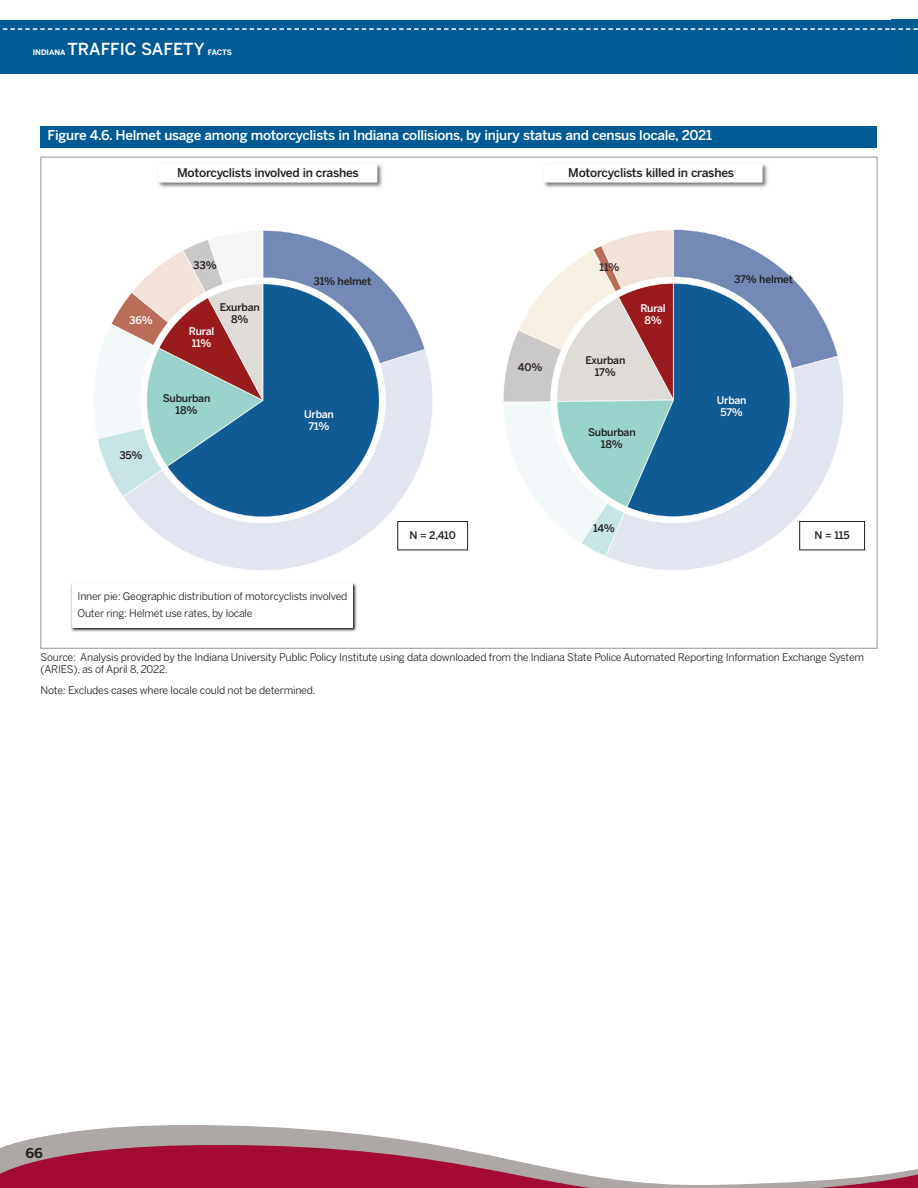
<style>
.page{position:relative;width:918px;height:1188px;background:#fff}
.page>*{position:absolute;margin:0;border:0;box-sizing:border-box;transform-origin:0 0}
.t1{font:500 16.5px "Benton Sans";color:#fff}
.t2{font:500 13.5px "Benton Sans";letter-spacing:-.02em;color:#fff}
.t3{font:700 13.5px "Benton Sans";color:#231f20}
.t4{font:500 12px "Benton Sans";letter-spacing:-.02em;color:#231f20}
.t5{font:10.5px/12px "Benton Sans";letter-spacing:-.02em;color:#231f20}
.t6{font:500 10.5px/12px "Benton Sans";letter-spacing:-.02em;color:#231f20;text-align:center}
.t7{font:500 10.5px/12px "Benton Sans";letter-spacing:-.02em;color:#fff;text-align:center}
.s1{font-weight:700;font-size:7.5px}
</style>
<div class="page">
<div style="left:0;top:20px;width:918px;height:54px;background:#005a93"></div>
<svg style="left:2px;top:28px;width:916px;height:2px"></svg>
<svg style="left:32px;top:1125px;width:365px;height:14px;fill:#ada7a5"></svg>
<svg style="left:0;top:1139px;width:918px;height:49px"></svg>
<div style="left:40px;top:126px;width:837px;height:22px;background:#005a93"></div>
<img style="left:94px;top:164px;width:772px;height:406px">
<div style="left:397px;top:521px;width:71px;height:29px;border:1px solid #231f20"></div>
<div style="left:799px;top:521px;width:66px;height:29px;border:1px solid #231f20"></div>
<img style="left:71px;top:583px;width:286px;height:49px">
<div style="left:72px;top:583px;width:281px;height:45px;background:#fff"></div>
<p class="t1" style="left:33px;top:39px;width:201px"><span class="s1">INDIANA</span> TRAFFIC SAFETY <span class="s1">FACTS</span></p>
<p class="t2" style="left:48px;top:128px;width:666px">Figure 4.6. Helmet usage among motorcyclists in Indiana collisions, by injury status and census locale, 2021</p>
<p class="t4" style="left:177px;top:165px;width:183px">Motorcyclists involved in crashes</p>
<p class="t4" style="left:568px;top:165px;width:167px">Motorcyclists killed in crashes</p>
<p class="t7" style="left:129px;top:314px;width:25px">36%</p>
<p class="t6" style="left:193px;top:260px;width:25px">33%</p>
<p class="t6" style="left:220px;top:301px;width:41px">Exurban<br>8%</p>
<p class="t7" style="left:189px;top:326px;width:27px;text-align:left">Rural<br>11%</p>
<p class="t6" style="left:119px;top:450px;width:25px">35%</p>
<p class="t6" style="left:163px;top:392px;width:49px">Suburban<br>18%</p>
<p class="t6" style="left:314px;top:275px;width:59px">31% helmet</p>
<p class="t7" style="left:304px;top:409px;width:31px">Urban<br>71%</p>
<p class="t5" style="left:78px;top:591px;width:271px">Inner pie: Geographic distribution of motorcyclists involved</p>
<p class="t5" style="left:78px;top:607px;width:177px">Outer ring: Helmet use rates, by locale</p>
<p class="t6" style="left:518px;top:362px;width:26px">40%</p>
<p class="t6" style="left:600px;top:262px;width:21px">11%</p>
<p class="t6" style="left:585px;top:354px;width:41px">Exurban<br>17%</p>
<p class="t7" style="left:640px;top:303px;width:27px">Rural<br>8%</p>
<p class="t6" style="left:588px;top:427px;width:49px">Suburban<br>18%</p>
<p class="t6" style="left:734px;top:274px;width:61px">37% helmet</p>
<p class="t7" style="left:717px;top:394px;width:31px">Urban<br>57%</p>
<p class="t6" style="left:593px;top:522px;width:23px">14%</p>
<p class="t6" style="left:410px;top:529px;width:48px">N = 2,410</p>
<p class="t6" style="left:815px;top:529px;width:36px">N = 115</p>
<p class="t5" style="left:40px;top:652px;width:825px">Source: Analysis provided by the Indiana University Public Policy Institute using data downloaded from the Indiana State Police Automated Reporting Information Exchange System (ARIES), as of April 8, 2022.</p>
<p class="t5" style="left:40px;top:685px;width:277px">Note: Excludes cases where locale could not be determined.</p>
<p class="t3" style="left:26px;top:1146px;width:19px">66</p>
</div>
